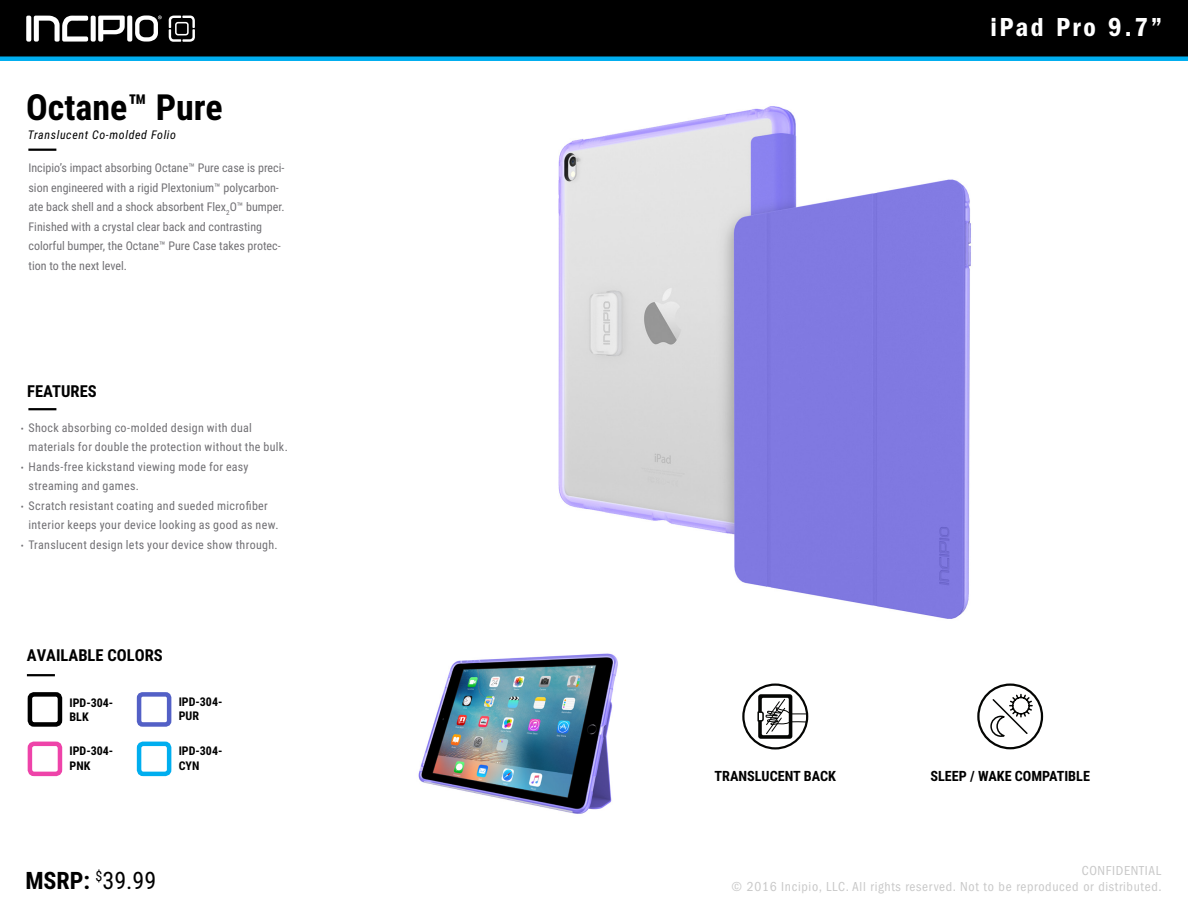
<style>
.page{position:relative;width:1188px;height:918px;background:#fff}
.page>*{position:absolute;margin:0;border:0;box-sizing:border-box;transform-origin:0 0}
.t1{font:700 36px "Roboto Condensed";color:#000}
.t2{font:27px "ITC Franklin Gothic Std Dm Cd";letter-spacing:.1em;color:#fff}
.t3{font:700 24px "Roboto Condensed";color:#000}
.t4{font:700 16.5px "Roboto Condensed";color:#000}
.t5{font:700 14.1px "Roboto Condensed";color:#000}
.t6{font:condensed 13.5px "ITC Franklin Gothic Std";letter-spacing:.05em;color:#c8c8c8}
.t7{font:12px/19.5px "Roboto Condensed";letter-spacing:.02em;color:#717074}
.t8{font:12px/19.5px "Roboto Condensed";color:#717074}
.t9{font:700 12px/14.4px "Roboto Condensed";color:#000}
.t10{font:italic 12px "Roboto Condensed";letter-spacing:.05em;color:#000}
.s1{font-size:9px}
.s2{font-weight:400}
</style>
<div class="page">
<div style="left:0;top:0;width:1188px;height:57px;background:#000"></div>
<svg style="left:169px;top:16px;width:26px;height:26px"></svg>
<svg style="left:26px;top:15px;width:136px;height:27px"></svg>
<div style="left:0;top:56px;width:1188px;height:5px;background:#00aeef"></div>
<div style="left:28px;top:692px;width:34px;height:35px;border:4px solid #000;border-radius:4px"></div>
<hr style="left:28px;top:149px;width:28px;height:2px;background:#000">
<hr style="left:27px;top:674px;width:28px;height:2px;background:#000">
<hr style="left:28px;top:408px;width:28px;height:2px;background:#000">
<div style="left:28px;top:742px;width:34px;height:34px;border:4px solid #ee43a9;border-radius:4px"></div>
<div style="left:137px;top:742px;width:34px;height:34px;border:4px solid #00aeef;border-radius:4px"></div>
<div style="left:137px;top:692px;width:34px;height:35px;border:4px solid #5360c6;border-radius:4px"></div>
<div style="left:742px;top:684px;width:66px;height:66px;border:2px solid #040503;border-radius:50%"></div>
<svg style="left:757px;top:694px;width:51px;height:45px"></svg>
<div style="left:977px;top:684px;width:66px;height:65px;border:2px solid #040503;border-radius:50%"></div>
<svg style="left:990px;top:693px;width:44px;height:45px"></svg>
<img style="left:558px;top:106px;width:413px;height:513px">
<img style="left:418px;top:586px;width:244px;height:228px">
<p class="t1" style="left:26px;top:82px;width:198px">Octane™ Pure</p>
<p class="t10" style="left:28px;top:126px;width:150px">Translucent Co-molded Folio</p>
<p class="t8" style="left:28px;top:158px;width:258px">Incipio’s impact absorbing Octane™ Pure case is preci&shy;sion engineered with a rigid Plextonium™ polycarbon&shy;ate back shell and a shock absorbent Flex<sub>2</sub>O™ bumper.<br>Finished with a crystal clear back and contrasting colorful bumper, the Octane™ Pure Case takes protec&shy;tion to the next level.</p>
<p class="t4" style="left:27px;top:380px;width:71px">FEATURES</p>
<p class="t7" style="left:28px;top:418px;width:261px;text-indent:-8px"><span class="s1">•</span> Shock absorbing co-molded design with dual materials for double the protection without the bulk.</p>
<p class="t7" style="left:28px;top:457px;width:222px;text-indent:-8px"><span class="s1">•</span> Hands-free kickstand viewing mode for easy streaming and games.</p>
<p class="t7" style="left:28px;top:496px;width:252px;text-indent:-8px"><span class="s1">•</span> Scratch resistant coating and sueded microfiber interior keeps your device looking as good as new.</p>
<p class="t7" style="left:21px;top:535px;width:258px"><span class="s1">•</span> Translucent design lets your device show through.</p>
<p class="t4" style="left:27px;top:643px;width:137px">AVAILABLE COLORS</p>
<p class="t9" style="left:70px;top:695px;width:45px">IPD-304-</p>
<p class="t9" style="left:70px;top:709px;width:21px">BLK</p>
<p class="t9" style="left:70px;top:743px;width:45px">IPD-304-</p>
<p class="t9" style="left:70px;top:758px;width:22px">PNK</p>
<p class="t9" style="left:179px;top:694px;width:45px">IPD-304-<br>PUR</p>
<p class="t9" style="left:179px;top:743px;width:45px">IPD-304-</p>
<p class="t9" style="left:179px;top:758px;width:22px">CYN</p>
<p class="t3" style="left:25px;top:864px;width:132px">MSRP: <sup>$</sup><span class="s2">39.99</span></p>
<p class="t2" style="left:991px;top:12px;width:173px">iPad Pro 9.7”</p>
<p class="t5" style="left:715px;top:766px;width:123px">TRANSLUCENT BACK</p>
<p class="t5" style="left:930px;top:766px;width:161px">SLEEP / WAKE COMPATIBLE</p>
<p class="t6" style="left:1082px;top:862px;width:81px">CONFIDENTIAL</p>
<p class="t6" style="left:732px;top:879px;width:432px">© 2016 Incipio, LLC. All rights reserved. Not to be reproduced or distributed.</p>
</div>
